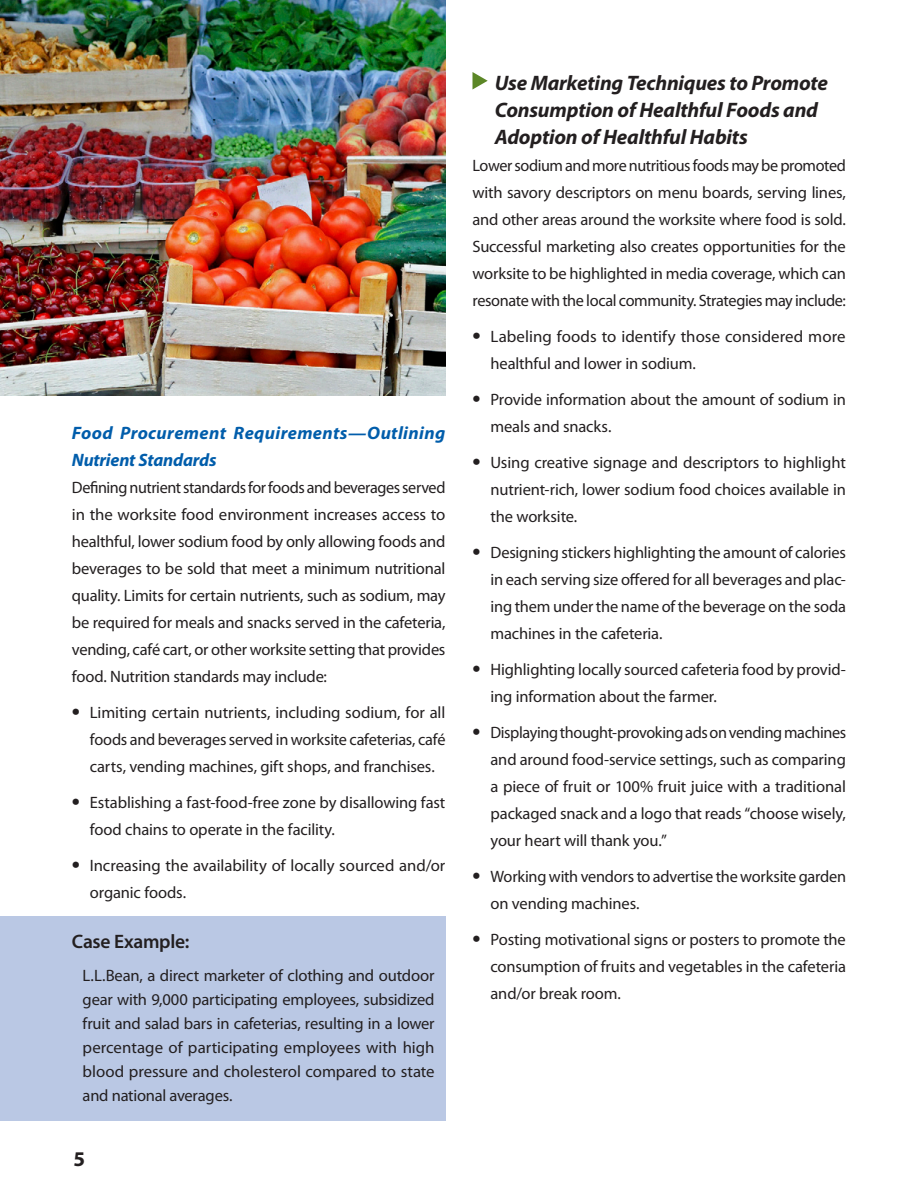
<style>
.page{position:relative;width:918px;height:1188px;background:#fff}
.page>*{position:absolute;margin:0;border:0;box-sizing:border-box;transform-origin:0 0}
.t1{font:italic 700 21px/27px "Myriad Pro";letter-spacing:-.01em;color:#231f20}
.Page_Number{font:700 21px "Myriad Pro";color:#231f20}
.Case_Example_Study{font:600 19.5px "Myriad Pro";letter-spacing:-.015em;color:#231f20}
.t2{font:italic 700 18px/27px "Myriad Pro";letter-spacing:.015em;color:#015dab}
.Bullet_List{font:16.5px/27px "Myriad Pro";letter-spacing:-.01em;color:#231f20}
.Text{font:16.5px/27px "Myriad Pro";letter-spacing:-.02em;color:#231f20;text-align:justify}
.Case_Example_Body{font:16.5px/24px "Myriad Pro";letter-spacing:-.01em;color:#231f20;text-align:justify}
.s1{font-weight:700;font-size:24px}
</style>
<div class="page">
<div style="left:0;top:917px;width:446px;height:204px;background:#bac8e4"></div>
<svg style="left:473px;top:72px;width:15px;height:18px"></svg>
<img style="left:0;top:0;width:446px;height:395px">
<h4 class="t2" style="left:72px;top:420px;width:375px">Food Procurement Requirements—Outlining<br>Nutrient Standards</h4>
<p class="Text" style="left:72px;top:474px;width:375px">Defining nutrient standards for foods and beverages served in the worksite food environment increases access to healthful, lower sodium food by only allowing foods and beverages to be sold that meet a minimum nutritional quality. Limits for certain nutrients, such as sodium, may be required for meals and snacks served in the cafeteria, vending, café cart, or other worksite setting that provides food. Nutrition standards may include:</p>
<p class="Bullet_List" style="left:90px;top:699px;width:357px;text-align:justify;text-indent:-18px"><span class="s1">•</span> Limiting certain nutrients, including sodium, for all foods and beverages served in worksite cafeterias, café carts, vending machines, gift shops, and franchises.</p>
<p class="Bullet_List" style="left:90px;top:789px;width:357px;text-indent:-18px"><span class="s1">•</span> Establishing a fast-food-free zone by disallowing fast food chains to operate in the facility.</p>
<p class="Bullet_List" style="left:90px;top:852px;width:357px;text-indent:-18px"><span class="s1">•</span> Increasing the availability of locally sourced and/or organic foods.</p>
<p class="Case_Example_Study" style="left:72px;top:930px;width:119px">Case Example:</p>
<p class="Case_Example_Body" style="left:83px;top:963px;width:354px">L.L.Bean, a direct marketer of clothing and outdoor gear with 9,000 participating employees, subsidized fruit and salad bars in cafeterias, resulting in a lower percentage of participating employees with high blood pressure and cholesterol compared to state and national averages.</p>
<p class="Page_Number" style="left:74px;top:1147px;width:13px">5</p>
<h4 class="t1" style="left:495px;top:69px;width:335px">Use Marketing Techniques to Promote<br>Consumption of Healthful Foods and<br>Adoption of Healthful Habits</h4>
<p class="Text" style="left:472px;top:152px;width:375px">Lower sodium and more nutritious foods may be promoted with savory descriptors on menu boards, serving lines, and other areas around the worksite where food is sold.<br>Successful marketing also creates opportunities for the worksite to be highlighted in media coverage, which can resonate with the local community. Strategies may include:</p>
<p class="Bullet_List" style="left:490px;top:323px;width:357px;text-indent:-18px"><span class="s1">•</span> Labeling foods to identify those considered more healthful and lower in sodium.</p>
<p class="Bullet_List" style="left:490px;top:386px;width:357px;text-indent:-18px"><span class="s1">•</span> Provide information about the amount of sodium in meals and snacks.</p>
<p class="Bullet_List" style="left:490px;top:449px;width:357px;text-align:justify;text-indent:-18px"><span class="s1">•</span> Using creative signage and descriptors to highlight nutrient-rich, lower sodium food choices available in the worksite.</p>
<p class="Bullet_List" style="left:490px;top:539px;width:357px;text-align:justify;text-indent:-18px"><span class="s1">•</span> Designing stickers highlighting the amount of calories in each serving size offered for all beverages and plac&shy;ing them under the name of the beverage on the soda machines in the cafeteria.</p>
<p class="Bullet_List" style="left:490px;top:656px;width:357px;text-indent:-18px"><span class="s1">•</span> Highlighting locally sourced cafeteria food by provid&shy;ing information about the farmer.</p>
<p class="Bullet_List" style="left:490px;top:719px;width:357px;text-align:justify;text-indent:-18px"><span class="s1">•</span> Displaying thought-provoking ads on vending machines and around food-service settings, such as comparing a piece of fruit or 100% fruit juice with a traditional packaged snack and a logo that reads “choose wisely, your heart will thank you.”</p>
<p class="Bullet_List" style="left:490px;top:863px;width:357px;text-indent:-18px"><span class="s1">•</span> Working with vendors to advertise the worksite garden on vending machines.</p>
<p class="Bullet_List" style="left:490px;top:926px;width:357px;text-align:justify;text-indent:-18px"><span class="s1">•</span> Posting motivational signs or posters to promote the consumption of fruits and vegetables in the cafeteria and/or break room.</p>
</div>
